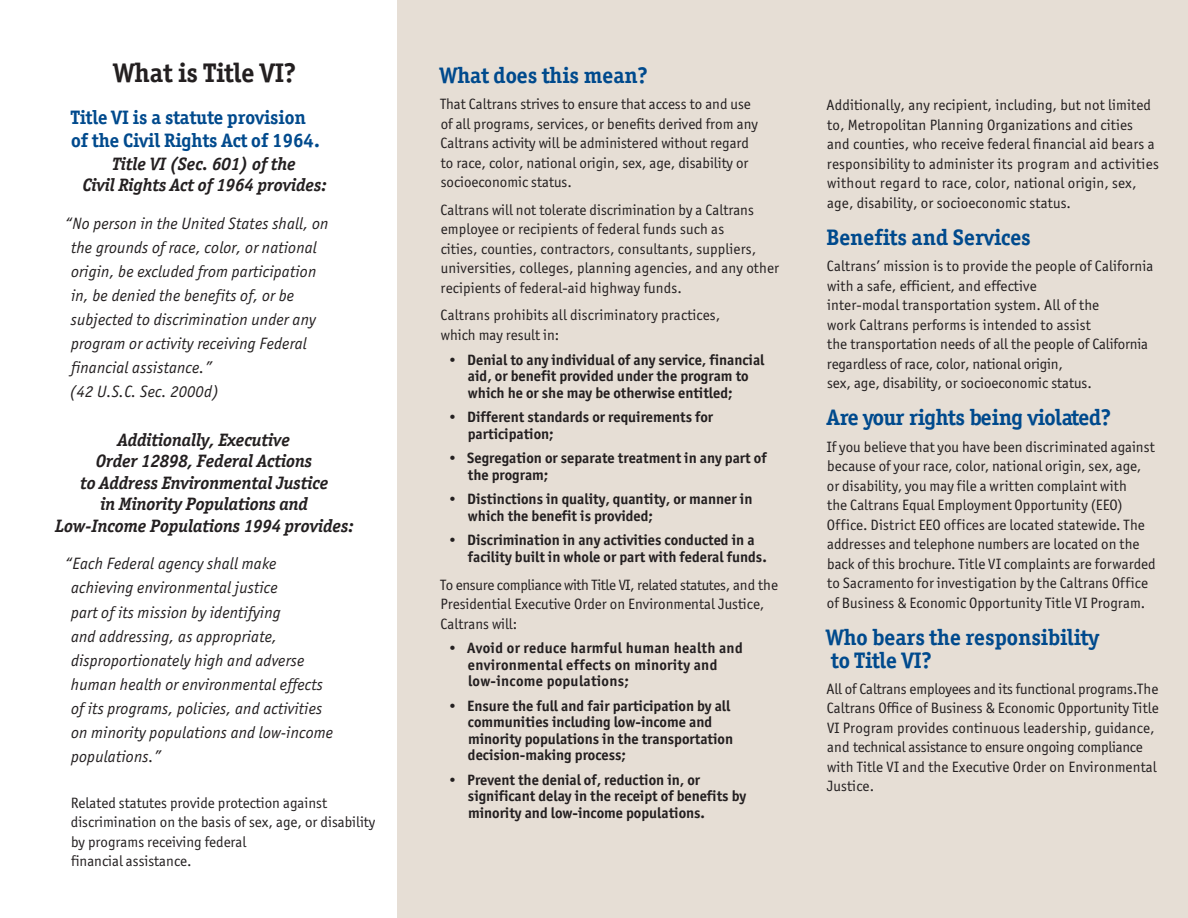
<style>
.page{position:relative;width:1188px;height:918px;background:#fff}
.page>*{position:absolute;margin:0;border:0;box-sizing:border-box;transform-origin:0 0}
.t1{font:700 27px "Officina Ser ITC Std";color:#231f20}
.t2{font:700 22.5px/22.5px "Officina Ser ITC Std";color:#004a8d}
.t3{font:700 22.5px "Officina Ser ITC Std";letter-spacing:-.02em;color:#004a8d}
.t4{font:700 19.5px/22.5px "Officina Ser ITC Std";color:#004a8d}
.t5{font:italic 700 18px/21.6px "Officina Ser ITC Std";color:#231f20;text-align:center}
.t6{font:italic 16.5px/24px "Officina Sans ITC Std";letter-spacing:.01em;color:#231f20}
.t7{font:15px/19.5px "Officina Sans ITC Std";letter-spacing:.005em;color:#231f20}
.t8{font:700 15px/16.5px "Officina Sans ITC Std";color:#231f20}
.t9{font:700 15px/16.5px "Officina Sans ITC Std";letter-spacing:.02em;color:#231f20}
</style>
<div class="page">
<div style="left:397px;top:0;width:791px;height:918px;background:#e6ded5"></div>
<h2 class="t1" style="left:113px;top:56px;width:184px">What is Title VI?</h2>
<p class="t4" style="left:71px;top:106px;width:251px">Title VI is a statute provision of the Civil Rights Act of 1964.</p>
<p class="t5" style="left:82px;top:153px;width:246px">Title VI (Sec. 601) of the<br>Civil Rights Act of 1964 provides:</p>
<p class="t6" style="left:70px;top:212px;width:260px;text-indent:-5px">“No person in the United States shall, on the grounds of race, color, or national origin, be excluded from participation in, be denied the benefits of, or be subjected to discrimination under any program or activity receiving Federal financial assistance.”<br>(42 U.S.C. Sec. 2000d)</p>
<p class="t5" style="left:55px;top:429px;width:300px">Additionally, Executive<br>Order 12898, Federal Actions<br>to Address Environmental Justice<br>in Minority Populations and<br>Low-Income Populations 1994 provides:</p>
<p class="t6" style="left:71px;top:552px;width:264px;text-indent:-6px">“Each Federal agency shall make achieving environmental justice<br>part of its mission by identifying<br>and addressing, as appropriate, disproportionately high and adverse human health or environmental effects of its programs, policies, and activities on minority populations and low-income populations.”</p>
<p class="t7" style="left:71px;top:793px;width:306px">Related statutes provide protection against discrimination on the basis of sex, age, or disability by programs receiving federal<br>financial assistance.</p>
<h2 class="t2" style="left:440px;top:64px;width:210px">What does this mean?</h2>
<p class="t7" style="left:440px;top:94px;width:319px">That Caltrans strives to ensure that access to and use of all programs, services, or benefits derived from any Caltrans activity will be administered without regard to race, color, national origin, sex, age, disability or socioeconomic status.</p>
<p class="t7" style="left:441px;top:200px;width:340px">Caltrans will not tolerate discrimination by a Caltrans employee or recipients of federal funds such as<br>cities, counties, contractors, consultants, suppliers, universities, colleges, planning agencies, and any other recipients of federal-aid highway funds.</p>
<p class="t7" style="left:441px;top:306px;width:281px">Caltrans prohibits all discriminatory practices, which may result in:</p>
<p class="t8" style="left:468px;top:351px;width:298px;text-indent:-19px">• Denial to any individual of any service, financial aid, or benefit provided under the program to which he or she may be otherwise entitled;</p>
<p class="t8" style="left:468px;top:409px;width:247px;text-indent:-19px">• Different standards or requirements for participation;</p>
<p class="t8" style="left:468px;top:450px;width:300px;text-indent:-19px">• Segregation or separate treatment in any part of the program;</p>
<p class="t8" style="left:468px;top:491px;width:286px;text-indent:-19px">• Distinctions in quality, quantity, or manner in which the benefit is provided;</p>
<p class="t8" style="left:468px;top:532px;width:300px;text-indent:-19px">• Discrimination in any activities conducted in a facility built in whole or part with federal funds.</p>
<p class="t7" style="left:440px;top:575px;width:339px">To ensure compliance with Title VI, related statutes, and the<br>Presidential Executive Order on Environmental Justice,<br>Caltrans will:</p>
<p class="t9" style="left:468px;top:640px;width:276px;text-indent:-19px">• Avoid or reduce harmful human health and environmental effects on minority and low-income populations;</p>
<p class="t8" style="left:468px;top:697px;width:267px;text-indent:-19px">• Ensure the full and fair participation by all communities including low-income and minority populations in the transportation decision-making process;</p>
<p class="t8" style="left:468px;top:771px;width:280px;text-indent:-19px">• Prevent the denial of, reduction in, or significant delay in the receipt of benefits by minority and low-income populations.</p>
<p class="t7" style="left:827px;top:95px;width:334px">Additionally, any recipient, including, but not limited to, Metropolitan Planning Organizations and cities<br>and counties, who receive federal financial aid bears a responsibility to administer its program and activities without regard to race, color, national origin, sex, age, disability, or socioeconomic status.</p>
<h2 class="t2" style="left:827px;top:226px;width:206px">Benefits and Services</h2>
<p class="t7" style="left:827px;top:256px;width:328px">Caltrans’ mission is to provide the people of California with a safe, efficient, and effective<br>inter-modal transportation system. All of the<br>work Caltrans performs is intended to assist<br>the transportation needs of all the people of California regardless of race, color, national origin,<br>sex, age, disability, or socioeconomic status.</p>
<h2 class="t3" style="left:827px;top:404px;width:286px">Are your rights being violated?</h2>
<p class="t7" style="left:827px;top:437px;width:330px">If you believe that you have been discriminated against because of your race, color, national origin, sex, age, or disability, you may file a written complaint with<br>the Caltrans Equal Employment Opportunity (EEO)<br>Office. District EEO offices are located statewide. The addresses and telephone numbers are located on the back of this brochure. Title VI complaints are forwarded to Sacramento for investigation by the Caltrans Office of Business &amp; Economic Opportunity Title VI Program.</p>
<h2 class="t2" style="left:826px;top:626px;width:274px">Who bears the responsibility to Title VI?</h2>
<p class="t7" style="left:827px;top:679px;width:334px">All of Caltrans employees and its functional programs.The Caltrans Office of Business &amp; Economic Opportunity Title VI Program provides continuous leadership, guidance, and technical assistance to ensure ongoing compliance with Title VI and the Executive Order on Environmental Justice.</p>
</div>
